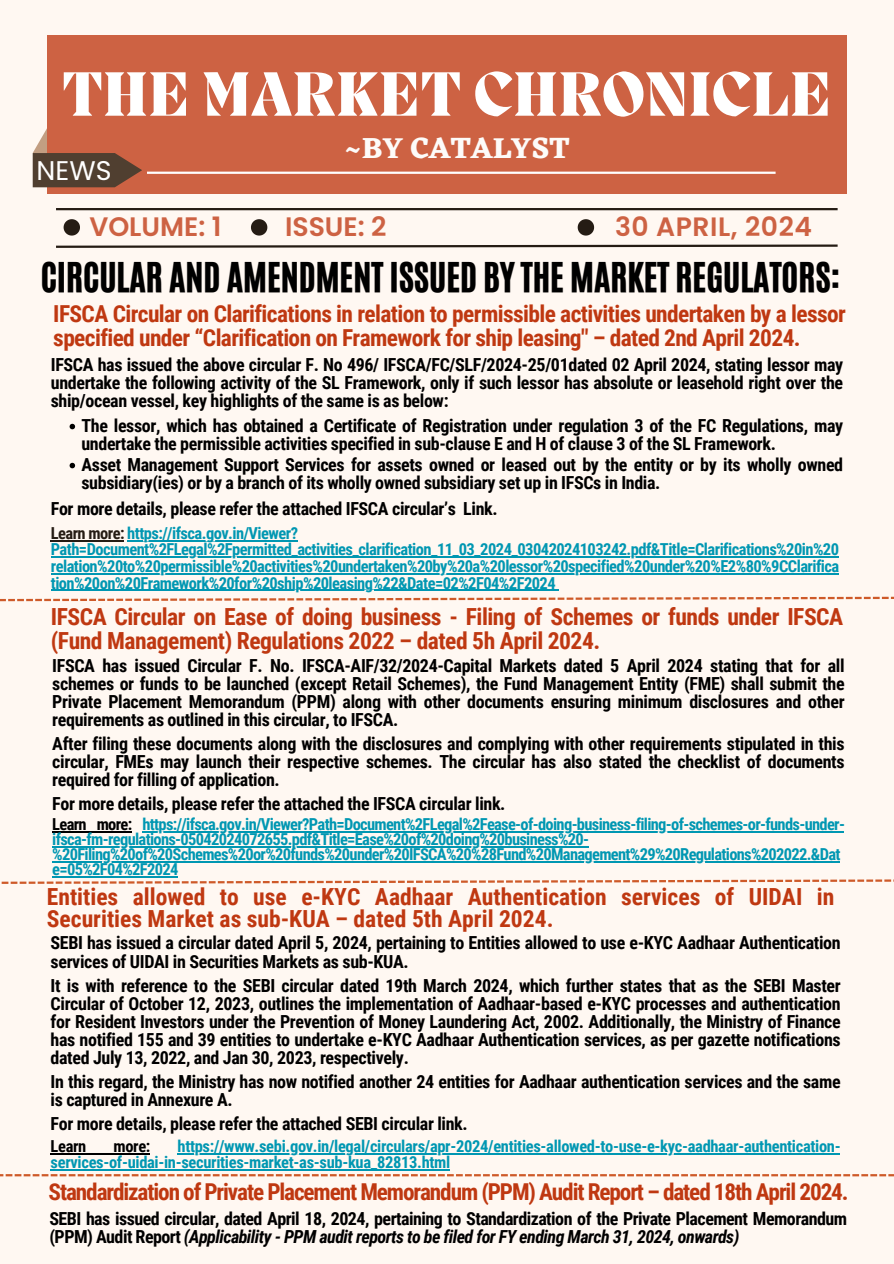
<style>
.page{position:relative;width:894px;height:1264px;background:#fff}
.page>*{position:absolute;margin:0;border:0;box-sizing:border-box;transform-origin:0 0}
.t1{font:800 64.35px "Migra";color:#fff}
.t2{font:34.5px "CA Generated";color:#000}
.t3{font:700 30px "Eczar";color:#fdfbf9}
.t4{font:27px "Poppins";color:#fff}
.t5{font:600 26.7px "Poppins";color:#cd6243}
.t6{font:600 26.55px "Poppins";letter-spacing:.02em;color:#cd6243}
.t7{font:700 23.55px/23.7px "Roboto Condensed";letter-spacing:-.02em;color:#bf3811}
.t8{font:700 23.55px/21.3px "Roboto Condensed";color:#bf3811}
.t9{font:700 23.4px/23.7px "Roboto Condensed";letter-spacing:-.025em;color:#bf3811}
.t10{font:700 23.25px "Roboto Condensed";letter-spacing:-.05em;color:#bf3811}
.t11{font:700 18px/18px "Roboto Condensed";letter-spacing:-.02em;color:#000}
.t12{font:700 16.5px/15px "Roboto Condensed";letter-spacing:-.035em;color:#0097b2}
.t13{font:700 16.5px "Roboto Condensed";letter-spacing:-.03em;color:#000}
.s1{color:#251c14}
.s2{font-style:italic}
</style>
<div class="page">
<div style="left:0;top:0;width:893px;height:1263px;background:#fff8f2"></div>
<div style="left:47px;top:35px;width:799px;height:159px;background:#cd6243"></div>
<svg style="left:33px;top:128px;width:109px;height:59px"></svg>
<hr style="left:147px;top:172px;width:628px;height:2px;background:#fff">
<hr style="left:56px;top:208px;width:781px;height:2px;background:#251c14">
<svg style="left:56px;top:244px;width:782px;height:4px"></svg>
<svg style="left:577px;top:219px;width:17px;height:16px"></svg>
<hr style="left:52px;top:831px;width:80px;height:1px;background:#000">
<hr style="left:142px;top:831px;width:702px;height:1px;background:#0097b2">
<hr style="left:52px;top:846px;width:536px;height:1px;background:#0097b2">
<hr style="left:52px;top:861px;width:787px;height:1px;background:#0097b2">
<hr style="left:52px;top:876px;width:126px;height:1px;background:#0097b2">
<svg style="left:70px;top:424px;width:5px;height:5px"></svg>
<svg style="left:70px;top:463px;width:5px;height:5px"></svg>
<hr style="left:51px;top:539px;width:69px;height:2px;background:#251c14">
<hr style="left:127px;top:539px;width:170px;height:2px;background:#0097b2">
<hr style="left:51px;top:556px;width:787px;height:2px;background:#0097b2">
<hr style="left:51px;top:573px;width:787px;height:1px;background:#0097b2">
<svg style="left:0;top:589px;width:893px;height:12px"></svg>
<hr style="left:51px;top:1152px;width:99px;height:2px;background:#000">
<hr style="left:177px;top:1152px;width:663px;height:2px;background:#0097b2">
<hr style="left:51px;top:1169px;width:399px;height:1px;background:#0097b2">
<svg style="left:64px;top:219px;width:16px;height:16px"></svg>
<svg style="left:251px;top:219px;width:16px;height:16px"></svg>
<svg style="left:1px;top:879px;width:891px;height:5px"></svg>
<svg style="left:0;top:1174px;width:893px;height:2px"></svg>
<h1 class="t1" style="left:62px;top:64px;width:770px">THE MARKET CHRONICLE</h1>
<h3 class="t4" style="left:37px;top:152px;width:76px">NEWS</h3>
<h5 class="t3" style="left:344px;top:130px;width:227px">~BY CATALYST</h5>
<h3 class="t5" style="left:89px;top:208px;width:133px">VOLUME: 1</h3>
<h3 class="t5" style="left:285px;top:208px;width:103px">ISSUE: 2</h3>
<p class="t6" style="left:614px;top:208px;width:198px">30 APRIL, 2024</p>
<p class="t2" style="left:41px;top:252px;width:800px">CIRCULAR AND AMENDMENT ISSUED BY THE MARKET REGULATORS:</p>
<p class="t9" style="left:53px;top:302px;width:793px">IFSCA Circular on Clarifications in relation to permissible activities undertaken by a lessor specified under “Clarification on Framework for ship leasing" – dated 2nd April 2024.</p>
<p class="t11" style="left:51px;top:355px;width:793px;text-align:justify">IFSCA has issued the above circular F. No 496/ IFSCA/FC/SLF/2024-25/01dated 02 April 2024, stating lessor may undertake the following activity of the SL Framework, only if such lessor has absolute or leasehold right over the ship/ocean vessel, key highlights of the same is as below:</p>
<p class="t11" style="left:81px;top:417px;width:763px">The lessor, which has obtained a Certificate of Registration under regulation 3 of the FC Regulations, may undertake the permissible activities specified in sub-clause E and H of clause 3 of the SL Framework.</p>
<p class="t11" style="left:81px;top:456px;width:763px">Asset Management Support Services for assets owned or leased out by the entity or by its wholly owned subsidiary(ies) or by a branch of its wholly owned subsidiary set up in IFSCs in India.</p>
<p class="t11" style="left:51px;top:499px;width:448px">For more details, please refer the attached IFSCA circular’s Link.</p>
<p class="t12" style="left:51px;top:525px;width:249px"><span class="s1">Learn more:</span> https://ifsca.gov.in/Viewer?</p>
<p class="t12" style="left:51px;top:542px;width:789px">Path=Document%2FLegal%2Fpermitted_activities_clarification_11_03_2024_03042024103242.pdf&amp;Title=Clarifications%20in%20</p>
<p class="t12" style="left:51px;top:559px;width:789px">relation%20to%20permissible%20activities%20undertaken%20by%20a%20lessor%20specified%20under%20%E2%80%9CClarifica</p>
<p class="t12" style="left:51px;top:575px;width:506px">tion%20on%20Framework%20for%20ship%20leasing%22&amp;Date=02%2F04%2F2024</p>
<h4 class="t7" style="left:51px;top:605px;width:793px">IFSCA Circular on Ease of doing business - Filing of Schemes or funds under IFSCA (Fund Management) Regulations 2022 – dated 5h April 2024.</h4>
<p class="t11" style="left:52px;top:656px;width:793px;text-align:justify">IFSCA has issued Circular F. No. IFSCA-AIF/32/2024-Capital Markets dated 5 April 2024 stating that for all schemes or funds to be launched (except Retail Schemes), the Fund Management Entity (FME) shall submit the Private Placement Memorandum (PPM) along with other documents ensuring minimum disclosures and other requirements as outlined in this circular, to IFSCA.</p>
<h4 class="t11" style="left:52px;top:734px;width:793px;text-align:justify">After filing these documents along with the disclosures and complying with other requirements stipulated in this circular, FMEs may launch their respective schemes. The circular has also stated the checklist of documents required for filling of application.</h4>
<p class="t11" style="left:52px;top:794px;width:454px">For more details, please refer the attached the IFSCA circular link.</p>
<h2 class="t13" style="left:52px;top:815px;width:81px">Learn more:</h2>
<p class="t12" style="left:142px;top:817px;width:704px">https://ifsca.gov.in/Viewer?Path=Document%2FLegal%2Fease-of-doing-business-filing-of-schemes-or-funds-under-</p>
<p class="t12" style="left:52px;top:832px;width:538px">ifsca-fm-regulations-05042024072655.pdf&amp;Title=Ease%20of%20doing%20business%20-</p>
<p class="t12" style="left:52px;top:847px;width:789px">%20Filing%20of%20Schemes%20or%20funds%20under%20IFSCA%20%28Fund%20Management%29%20Regulations%202022.&amp;Dat e=05%2F04%2F2024</p>
<p class="t8" style="left:47px;top:886px;width:788px">Entities allowed to use e-KYC Aadhaar Authentication services of UIDAI in<br>Securities Market as sub-KUA – dated 5th April 2024.</p>
<p class="t11" style="left:51px;top:933px;width:791px;line-height:18.8px">SEBI has issued a circular dated April 5, 2024, pertaining to Entities allowed to use e-KYC Aadhaar Authentication services of UIDAI in Securities Markets as sub-KUA.</p>
<p class="t11" style="left:51px;top:977px;width:791px;text-align:justify">It is with reference to the SEBI circular dated 19th March 2024, which further states that as the SEBI Master Circular of October 12, 2023, outlines the implementation of Aadhaar-based e-KYC processes and authentication for Resident Investors under the Prevention of Money Laundering Act, 2002. Additionally, the Ministry of Finance has notified 155 and 39 entities to undertake e-KYC Aadhaar Authentication services, as per gazette notifications dated July 13, 2022, and Jan 30, 2023, respectively.</p>
<p class="t11" style="left:51px;top:1073px;width:791px">In this regard, the Ministry has now notified another 24 entities for Aadhaar authentication services and the same is captured in Annexure A.</p>
<p class="t11" style="left:51px;top:1115px;width:418px">For more details, please refer the attached SEBI circular link.</p>
<p class="t13" style="left:51px;top:1136px;width:37px">Learn</p>
<p class="t13" style="left:113px;top:1136px;width:39px">more:</p>
<p class="t12" style="left:51px;top:1137px;width:791px;line-height:16.5px;text-indent:127px">https://www.sebi.gov.in/legal/circulars/apr-2024/entities-allowed-to-use-e-kyc-aadhaar-authentication&shy;services-of-uidai-in-securities-market-as-sub-kua_82813.html</p>
<p class="t10" style="left:49px;top:1178px;width:801px">Standardization of Private Placement Memorandum (PPM) Audit Report – dated 18th April 2024.</p>
<p class="t11" style="left:49px;top:1210px;width:799px">SEBI has issued circular, dated April 18, 2024, pertaining to Standardization of the Private Placement Memorandum (PPM) Audit Report <span class="s2">(Applicability - PPM audit reports to be filed for FY ending March 31, 2024, onwards)</span></p>
</div>
